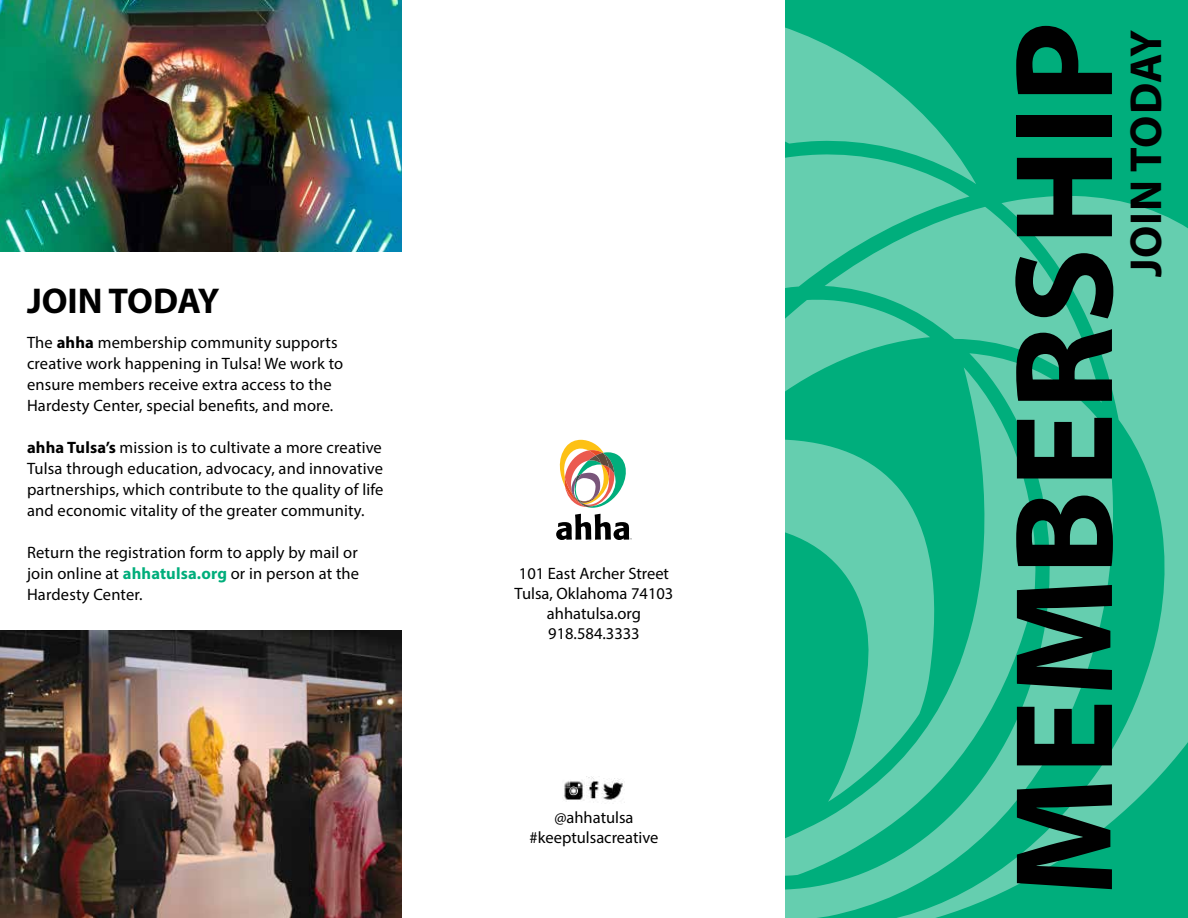
<style>
.page{position:relative;width:1188px;height:918px;background:#fff}
.page>*{position:absolute;margin:0;border:0;box-sizing:border-box;transform-origin:0 0}
.t1{font:700 141px "Myriad Pro";letter-spacing:.015em;color:#000}
.t2{font:700 45px "Myriad Pro";letter-spacing:.02em;color:#000}
.t3{font:700 36px "Myriad Pro";color:#000}
.t4{font:16.5px/21px "Myriad Pro";letter-spacing:.01em;color:#000;text-align:center}
.s1{font-weight:700}
.s2{font-weight:700;color:#00ae7b}
</style>
<div class="page">
<div style="left:786px;top:0;width:402px;height:918px;background:#00ae7c"></div>
<img style="left:0;top:630px;width:402px;height:288px">
<svg style="left:559px;top:440px;width:67px;height:68px"></svg>
<svg style="left:556px;top:514px;width:76px;height:26px"></svg>
<svg style="left:1115px;top:200px;width:73px;height:619px;fill:#65ceaf"></svg>
<svg style="left:786px;top:28px;width:170px;height:125px;fill:#65ceaf"></svg>
<svg style="left:786px;top:153px;width:329px;height:765px;fill:#65ceaf"></svg>
<svg style="left:786px;top:298px;width:144px;height:141px"></svg>
<svg style="left:786px;top:439px;width:155px;height:363px;fill:#65ceaf"></svg>
<svg style="left:825px;top:207px;width:277px;height:196px;fill:#65ceaf"></svg>
<img style="left:0;top:0;width:402px;height:252px">
<img style="left:601px;top:779px;width:24px;height:24px">
<img style="left:588px;top:777px;width:11px;height:26px">
<img style="left:564px;top:780px;width:21px;height:21px">
<h3 class="t3" style="left:27px;top:277px;width:194px">JOIN TODAY</h3>
<p class="t4" style="left:27px;top:332px;width:318px;text-align:left">The <span class="s1">ahha</span> membership community supports creative work happening in Tulsa! We work to ensure members receive extra access to the Hardesty Center, special benefits, and more.</p>
<p class="t4" style="left:27px;top:437px;width:358px;text-align:justify"><span class="s1">ahha Tulsa’s</span> mission is to cultivate a more creative Tulsa through education, advocacy, and innovative partnerships, which contribute to the quality of life and economic vitality of the greater community.</p>
<p class="t4" style="left:27px;top:542px;width:334px;text-align:justify">Return the registration form to apply by mail or join online at <span class="s2">ahhatulsa.org</span> or in person at the Hardesty Center.</p>
<p class="t4" style="left:515px;top:564px;width:160px;line-height:19.8px">101 East Archer Street<br>Tulsa, Oklahoma 74103 ahhatulsa.org<br>918.584.3333</p>
<p class="t4" style="left:530px;top:808px;width:130px;line-height:19.8px">@ahhatulsa #keeptulsacreative</p>
<h1 class="t1" style="left:973px;top:896px;width:876px;rotate:-90deg">MEMBERSHIP</h1>
<h2 class="t2" style="left:1116px;top:277px;width:249px;rotate:-90deg">JOIN TODAY</h2>
</div>
